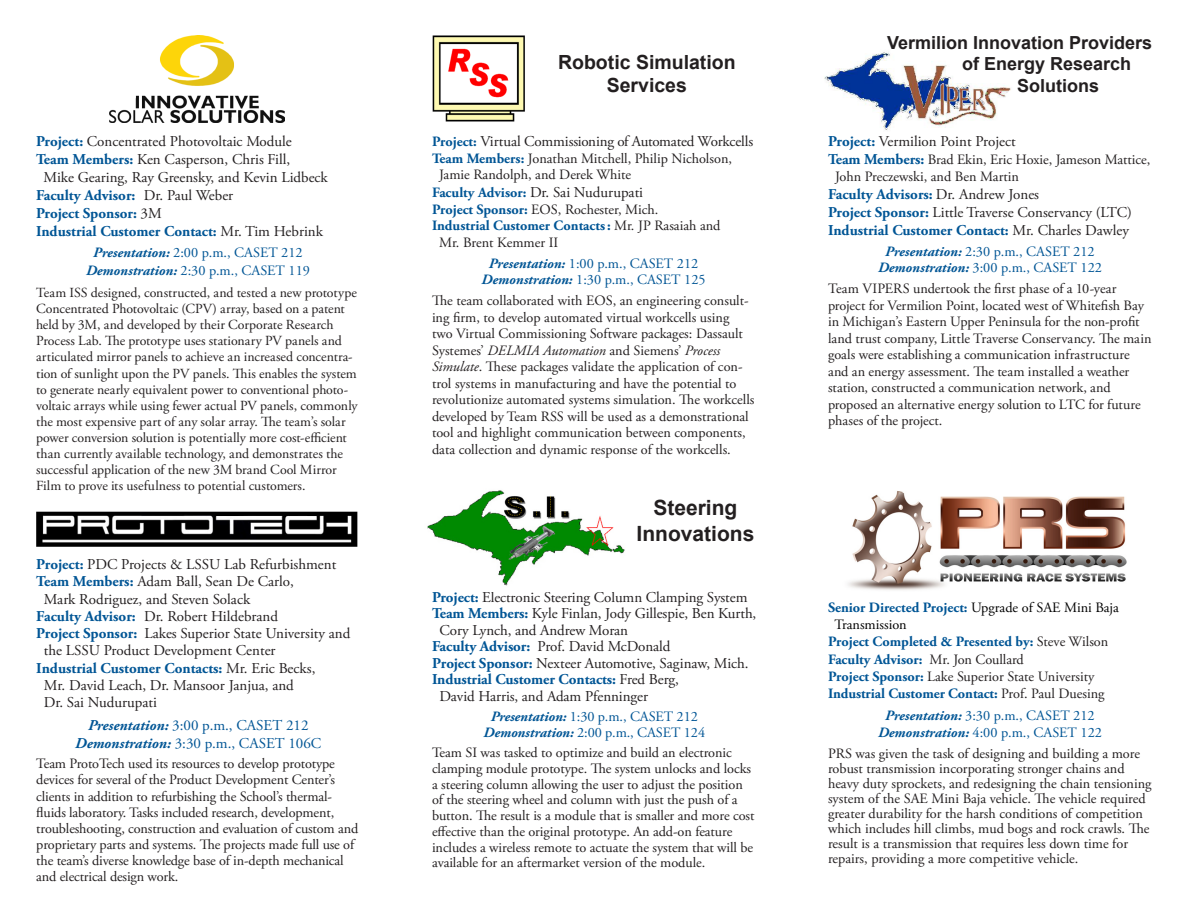
<style>
.page{position:relative;width:1188px;height:918px;background:#fff}
.page>*{position:absolute;margin:0;border:0;box-sizing:border-box;transform-origin:0 0}
.t1{font:700 21px/25.2px "Arial";color:#231f20;text-align:center}
.t2{font:700 19.5px/23.4px "Arial";color:#231f20;text-align:center}
.t3{font:700 18px "Arial";color:#231f20}
.t4{font:15px/17.2px "Adobe Garamond Pro";color:#231f20}
.t5{font:700 15px "Adobe Garamond Pro";color:#005595}
.t6{font:15px "Adobe Garamond Pro";color:#005595}
.t7{font:14.25px/16.5px "Adobe Garamond Pro";color:#231f20}
.t8{font:14.25px "Adobe Garamond Pro";color:#005595}
.t9{font:700 14.25px "Adobe Garamond Pro";color:#005595}
.t10{font:14.25px/17.2px "Adobe Garamond Pro";color:#000}
.t11{font:13.8px/16.2px "Adobe Garamond Pro";color:#231f20}
.s1{font-weight:700;color:#005595}
.s2{font-weight:400;color:#231f20}
.s3{font-weight:700;font-style:italic}
.s4{font-weight:700;font-size:14.25px;color:#005595}
.s5{font-style:italic}
.s6{font-weight:700;font-size:15px;color:#005595}
</style>
<div class="page">
<img style="left:110px;top:36px;width:175px;height:86px">
<img style="left:36px;top:512px;width:322px;height:35px">
<img style="left:432px;top:35px;width:93px;height:87px">
<img style="left:427px;top:490px;width:198px;height:96px">
<img style="left:824px;top:52px;width:187px;height:78px">
<img style="left:848px;top:491px;width:279px;height:99px">
<p class="t4" style="left:36px;top:133px;width:257px"><span class="s1">Project:</span> Concentrated Photovoltaic Module</p>
<p class="t4" style="left:36px;top:151px;width:256px"><span class="s1">Team Members:</span> Ken Casperson, Chris Fill,</p>
<p class="t4" style="left:44px;top:169px;width:286px">Mike Gearing, Ray Greensky, and Kevin Lidbeck</p>
<p class="t5" style="left:36px;top:186px;width:199px">Faculty Advisor: <span class="s2">Dr. Paul Weber</span></p>
<p class="t5" style="left:36px;top:204px;width:127px">Project Sponsor: <span class="s2">3M</span></p>
<p class="t5" style="left:36px;top:222px;width:288px">Industrial Customer Contact: <span class="s2">Mr. Tim Hebrink</span></p>
<p class="t8" style="left:93px;top:244px;width:211px"><span class="s3">Presentation:</span> 2:00 p.m., CASET 212</p>
<p class="t8" style="left:86px;top:262px;width:225px"><span class="s3">Demonstration:</span> 2:30 p.m., CASET 119</p>
<p class="t11" style="left:36px;top:285px;width:323px">Team ISS designed, constructed, and tested a new prototype Concentrated Photovoltaic (CPV) array, based on a patent held by 3M, and developed by their Corporate Research Process Lab. The prototype uses stationary PV panels and articulated mirror panels to achieve an increased concentra&shy;tion of sunlight upon the PV panels. This enables the system to generate nearly equivalent power to conventional photo&shy;voltaic arrays while using fewer actual PV panels, commonly the most expensive part of any solar array. The team’s solar power conversion solution is potentially more cost-efficient than currently available technology, and demonstrates the successful application of the new 3M brand Cool Mirror Film to prove its usefulness to potential customers.</p>
<p class="t4" style="left:36px;top:556px;width:302px"><span class="s1">Project:</span> PDC Projects &amp; LSSU Lab Refurbishment</p>
<p class="t4" style="left:36px;top:574px;width:259px"><span class="s1">Team Members:</span> Adam Ball, Sean De Carlo,</p>
<p class="t4" style="left:44px;top:591px;width:208px">Mark Rodriguez, and Steven Solack</p>
<p class="t4" style="left:36px;top:608px;width:243px"><span class="s1">Faculty Advisor:</span> Dr. Robert Hildebrand</p>
<p class="t4" style="left:44px;top:625px;width:308px;text-indent:-8px"><span class="s1">Project Sponsor:</span> Lakes Superior State University and the LSSU Product Development Center</p>
<p class="t4" style="left:44px;top:660px;width:273px;text-indent:-8px"><span class="s1">Industrial Customer Contacts:</span> Mr. Eric Becks,<br>Mr. David Leach, Dr. Mansoor Janjua, and<br>Dr. Sai Nudurupati</p>
<p class="t6" style="left:88px;top:716px;width:222px"><span class="s3">Presentation:</span> 3:00 p.m., CASET 212</p>
<p class="t6" style="left:75px;top:734px;width:248px"><span class="s3">Demonstration:</span> 3:30 p.m., CASET 106C</p>
<p class="t7" style="left:36px;top:756px;width:324px">Team ProtoTech used its resources to develop prototype devices for several of the Product Development Center’s clients in addition to refurbishing the School’s thermal&shy;fluids laboratory. Tasks included research, development, troubleshooting, construction and evaluation of custom and proprietary parts and systems. The projects made full use of the team’s diverse knowledge base of in-depth mechanical and electrical design work.</p>
<p class="t2" style="left:558px;top:51px;width:179px">Robotic Simulation<br>Services</p>
<p class="t4" style="left:432px;top:134px;width:323px"><span class="s4">Project:</span> Virtual Commissioning of Automated Workcells</p>
<p class="t7" style="left:439px;top:151px;width:294px;text-indent:-7px"><span class="s1">Team Members:</span> Jonathan Mitchell, Philip Nicholson,<br>Jamie Randolph, and Derek White</p>
<p class="t4" style="left:432px;top:185px;width:213px"><span class="s4">Faculty Advisor:</span> Dr. Sai Nudurupati</p>
<p class="t7" style="left:432px;top:202px;width:228px"><span class="s1">Project Sponsor:</span> EOS, Rochester, Mich.</p>
<p class="t7" style="left:439px;top:218px;width:283px;text-indent:-7px"><span class="s1">Industrial Customer Contacts:</span> Mr. JP Rasaiah and<br>Mr. Brent Kemmer II</p>
<p class="t8" style="left:489px;top:255px;width:211px"><span class="s3">Presentation:</span> 1:00 p.m., CASET 212</p>
<p class="t8" style="left:482px;top:271px;width:225px"><span class="s3">Demonstration:</span> 1:30 p.m., CASET 125</p>
<p class="t7" style="left:432px;top:293px;width:324px">The team collaborated with EOS, an engineering consult&shy;ing firm, to develop automated virtual workcells using<br>two Virtual Commissioning Software packages: Dassault Systemes’ <span class="s5">DELMIA Automation</span> and Siemens’ <span class="s5">Process Simulate</span>. These packages validate the application of con&shy;trol systems in manufacturing and have the potential to revolutionize automated systems simulation. The workcells developed by Team RSS will be used as a demonstrational tool and highlight communication between components, data collection and dynamic response of the workcells.</p>
<p class="t1" style="left:637px;top:496px;width:119px">Steering<br>Innovations</p>
<p class="t4" style="left:432px;top:589px;width:317px"><span class="s1">Project:</span> Electronic Steering Column Clamping System</p>
<p class="t4" style="left:432px;top:606px;width:326px"><span class="s1">Team Members:</span> Kyle Finlan, Jody Gillespie, Ben Kurth,</p>
<p class="t4" style="left:439px;top:622px;width:190px">Cory Lynch, and Andrew Moran</p>
<p class="t4" style="left:432px;top:639px;width:240px"><span class="s1">Faculty Advisor:</span> Prof. David McDonald</p>
<p class="t4" style="left:432px;top:655px;width:318px"><span class="s1">Project Sponsor:</span> Nexteer Automotive, Saginaw, Mich.</p>
<p class="t4" style="left:439px;top:672px;width:241px;line-height:16.5px;text-indent:-7px"><span class="s1">Industrial Customer Contacts:</span> Fred Berg,<br>David Harris, and Adam Pfenninger</p>
<p class="t8" style="left:491px;top:708px;width:209px"><span class="s3">Presentation:</span> 1:30 p.m., CASET 212</p>
<p class="t8" style="left:484px;top:724px;width:223px"><span class="s3">Demonstration:</span> 2:00 p.m., CASET 124</p>
<p class="t7" style="left:432px;top:745px;width:324px;line-height:15.8px">Team SI was tasked to optimize and build an electronic clamping module prototype. The system unlocks and locks a steering column allowing the user to adjust the position of the steering wheel and column with just the push of a button. The result is a module that is smaller and more cost effective than the original prototype. An add-on feature includes a wireless remote to actuate the system that will be available for an aftermarket version of the module.</p>
<p class="t3" style="left:887px;top:31px;width:267px">Vermilion Innovation Providers</p>
<p class="t3" style="left:962px;top:52px;width:171px">of Energy Research</p>
<p class="t3" style="left:1017px;top:74px;width:84px">Solutions</p>
<p class="t4" style="left:828px;top:134px;width:189px"><span class="s1">Project:</span> Vermilion Point Project</p>
<p class="t7" style="left:835px;top:152px;width:317px;text-indent:-7px"><span class="s6">Team Members:</span> Brad Ekin, Eric Hoxie, Jameson Mattice,<br>John Preczewski, and Ben Martin</p>
<p class="t5" style="left:828px;top:185px;width:213px">Faculty Advisors: <span class="s2">Dr. Andrew Jones</span></p>
<p class="t4" style="left:828px;top:204px;width:306px"><span class="s1">Project Sponsor:</span> Little Traverse Conservancy (LTC)</p>
<p class="t5" style="left:828px;top:221px;width:302px">Industrial Customer Contact: <span class="s2">Mr. Charles Dawley</span></p>
<p class="t8" style="left:885px;top:243px;width:211px"><span class="s3">Presentation:</span> 2:30 p.m., CASET 212</p>
<p class="t8" style="left:878px;top:259px;width:225px"><span class="s3">Demonstration:</span> 3:00 p.m., CASET 122</p>
<p class="t7" style="left:828px;top:281px;width:325px">Team VIPERS undertook the first phase of a 10-year project for Vermilion Point, located west of Whitefish Bay in Michigan’s Eastern Upper Peninsula for the non-profit land trust company, Little Traverse Conservancy. The main goals were establishing a communication infrastructure and an energy assessment. The team installed a weather station, constructed a communication network, and proposed an alternative energy solution to LTC for future phases of the project.</p>
<p class="t10" style="left:834px;top:599px;width:286px;text-indent:-6px"><span class="s1">Senior Directed Project:</span> Upgrade of SAE Mini Baja<br>Transmission</p>
<p class="t9" style="left:828px;top:634px;width:282px">Project Completed &amp; Presented by: <span class="s2">Steve Wilson</span></p>
<p class="t9" style="left:828px;top:651px;width:197px">Faculty Advisor: <span class="s2">Mr. Jon Coullard</span></p>
<p class="t7" style="left:828px;top:668px;width:278px;line-height:17.2px"><span class="s1">Project Sponsor:</span> Lake Superior State University<br><span class="s1">Industrial Customer Contact:</span> Prof. Paul Duesing</p>
<p class="t8" style="left:885px;top:707px;width:211px"><span class="s3">Presentation:</span> 3:30 p.m., CASET 212</p>
<p class="t8" style="left:878px;top:724px;width:225px"><span class="s3">Demonstration:</span> 4:00 p.m., CASET 122</p>
<p class="t7" style="left:828px;top:747px;width:325px;line-height:15px">PRS was given the task of designing and building a more robust transmission incorporating stronger chains and heavy duty sprockets, and redesigning the chain tensioning system of the SAE Mini Baja vehicle. The vehicle required greater durability for the harsh conditions of competition which includes hill climbs, mud bogs and rock crawls. The result is a transmission that requires less down time for repairs, providing a more competitive vehicle.</p>
</div>
